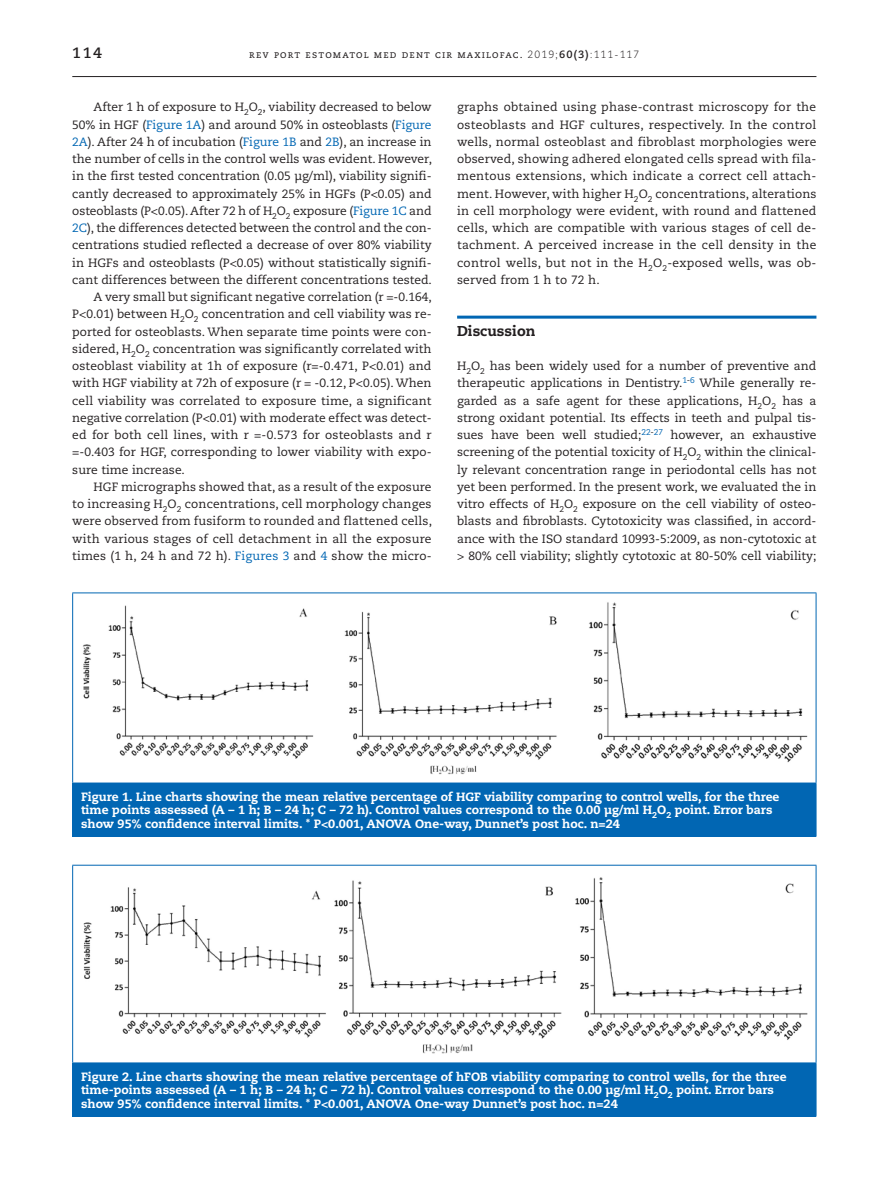
<style>
.page{position:relative;width:893px;height:1191px;background:#fff}
.page>*{position:absolute;margin:0;border:0;box-sizing:border-box;transform-origin:0 0}
.t1{font:700 15px "Caecilia LT Std";color:#231f20}
.t2{font:800 14.25px "Caecilia LT Std";color:#231f20}
.t3{font:12px/17.2px "Caecilia LT Std";letter-spacing:.005em;color:#231f20;text-align:justify}
.t4{font:800 12px/13.5px "Caecilia LT Std";color:#fff}
.t5{font:10.5px "Caecilia LT Std";letter-spacing:.105em;color:#231f20}
.s1{font-weight:300}
.s2{font-weight:700}
.s3{color:#0166b3}
</style>
<div class="page">
<hr style="left:457px;top:316px;width:359px;height:3px;background:#0166b3">
<div style="left:73px;top:783px;width:743px;height:53px;background:#0166b3"></div>
<hr style="left:72px;top:593px;width:1px;height:189px;background:#0166b3">
<hr style="left:72px;top:592px;width:744px;height:1px;background:#0166b3">
<hr style="left:816px;top:593px;width:1px;height:189px;background:#0166b3">
<hr style="left:72px;top:783px;width:1px;height:53px;background:#0166b3">
<hr style="left:72px;top:782px;width:744px;height:1px;background:#0166b3">
<hr style="left:816px;top:783px;width:1px;height:53px;background:#0166b3">
<hr style="left:72px;top:836px;width:744px;height:1px;background:#0166b3">
<img style="left:83px;top:602px;width:725px;height:172px">
<div style="left:73px;top:1063px;width:743px;height:53px;background:#0166b3"></div>
<hr style="left:72px;top:865px;width:1px;height:197px;background:#0166b3">
<hr style="left:72px;top:865px;width:744px;height:1px;background:#0166b3">
<hr style="left:816px;top:865px;width:1px;height:197px;background:#0166b3">
<hr style="left:72px;top:1063px;width:1px;height:52px;background:#0166b3">
<hr style="left:72px;top:1062px;width:744px;height:1px;background:#0166b3">
<hr style="left:816px;top:1063px;width:1px;height:52px;background:#0166b3">
<hr style="left:72px;top:1115px;width:744px;height:1px;background:#0166b3">
<img style="left:83px;top:877px;width:725px;height:177px">
<hr style="left:72px;top:76px;width:744px;height:1px;background:#231f20">
<p class="t1" style="left:72px;top:44px;width:31px">114</p>
<p class="t5" style="left:249px;top:49px;width:392px">rev port estomatol med dent cir maxilofac. <span class="s1">2019;</span><span class="s2">60(3)</span><span class="s1">:111-117</span></p>
<p class="t3" style="left:94px;top:99px;width:340px">After 1 h of exposure to H<sub>2</sub>O<sub>2</sub>, viability decreased to below</p>
<p class="t3" style="left:72px;top:116px;width:361px">50% in HGF (<span class="s3">Figure 1A</span>) and around 50% in osteoblasts (<span class="s3">Figure</span></p>
<p class="t3" style="left:72px;top:133px;width:361px"><span class="s3">2A</span>). After 24 h of incubation (<span class="s3">Figure 1B</span> and <span class="s3">2B</span>), an increase in</p>
<p class="t3" style="left:72px;top:150px;width:361px">the number of cells in the control wells was evident. However,</p>
<p class="t3" style="left:72px;top:168px;width:361px">in the first tested concentration (0.05 µg/ml), viability signifi-</p>
<p class="t3" style="left:72px;top:185px;width:361px">cantly decreased to approximately 25% in HGFs (P&lt;0.05) and</p>
<p class="t3" style="left:72px;top:202px;width:361px">osteoblasts (P&lt;0.05). After 72 h of H<sub>2</sub>O<sub>2</sub> exposure (<span class="s3">Figure 1C</span> and</p>
<p class="t3" style="left:72px;top:219px;width:361px"><span class="s3">2C</span>), the differences detected between the control and the con-</p>
<p class="t3" style="left:72px;top:237px;width:361px">centrations studied reflected a decrease of over 80% viability</p>
<p class="t3" style="left:72px;top:254px;width:361px">in HGFs and osteoblasts (P&lt;0.05) without statistically signifi-</p>
<p class="t3" style="left:72px;top:271px;width:361px">cant differences between the different concentrations tested.</p>
<p class="t3" style="left:94px;top:288px;width:340px">A very small but significant negative correlation (r =-0.164,</p>
<p class="t3" style="left:72px;top:306px;width:361px">P&lt;0.01) between H<sub>2</sub>O<sub>2</sub> concentration and cell viability was re-</p>
<p class="t3" style="left:72px;top:323px;width:361px">ported for osteoblasts. When separate time points were con-</p>
<p class="t3" style="left:72px;top:340px;width:361px">sidered, H<sub>2</sub>O<sub>2</sub> concentration was significantly correlated with</p>
<p class="t3" style="left:72px;top:357px;width:361px">osteoblast viability at 1h of exposure (r=-0.471, P&lt;0.01) and</p>
<p class="t3" style="left:72px;top:375px;width:361px">with HGF viability at 72h of exposure (r = -0.12, P&lt;0.05). When</p>
<p class="t3" style="left:72px;top:392px;width:361px">cell viability was correlated to exposure time, a significant</p>
<p class="t3" style="left:72px;top:409px;width:361px">negative correlation (P&lt;0.01) with moderate effect was detect-</p>
<p class="t3" style="left:72px;top:426px;width:361px">ed for both cell lines, with r =-0.573 for osteoblasts and r</p>
<p class="t3" style="left:72px;top:444px;width:361px">=-0.403 for HGF, corresponding to lower viability with expo-</p>
<p class="t3" style="left:72px;top:461px;width:114px">sure time increase.</p>
<p class="t3" style="left:94px;top:478px;width:340px">HGF micrographs showed that, as a result of the exposure</p>
<p class="t3" style="left:72px;top:495px;width:361px">to increasing H<sub>2</sub>O<sub>2</sub> concentrations, cell morphology changes</p>
<p class="t3" style="left:72px;top:513px;width:361px">were observed from fusiform to rounded and flattened cells,</p>
<p class="t3" style="left:72px;top:530px;width:361px">with various stages of cell detachment in all the exposure</p>
<p class="t3" style="left:72px;top:547px;width:361px">times (1 h, 24 h and 72 h). <span class="s3">Figures 3</span> and <span class="s3">4</span> show the micro-</p>
<p class="t3" style="left:457px;top:99px;width:361px">graphs obtained using phase-contrast microscopy for the osteoblasts and HGF cultures, respectively. In the control wells, normal osteoblast and fibroblast morphologies were observed, showing adhered elongated cells spread with fila&shy;mentous extensions, which indicate a correct cell attach&shy;ment. However, with higher H<sub>2</sub>O<sub>2</sub> concentrations, alterations in cell morphology were evident, with round and flattened cells, which are compatible with various stages of cell de&shy;tachment. A perceived increase in the cell density in the control wells, but not in the H<sub>2</sub>O<sub>2</sub>-exposed wells, was ob&shy;served from 1 h to 72 h.</p>
<p class="t2" style="left:457px;top:322px;width:80px">Discussion</p>
<p class="t3" style="left:457px;top:357px;width:361px">H<sub>2</sub>O<sub>2</sub> has been widely used for a number of preventive and therapeutic applications in Dentistry.<sup>1</sup><sup>-</sup><sup>6</sup> While generally re&shy;garded as a safe agent for these applications, H<sub>2</sub>O<sub>2</sub> has a strong oxidant potential. Its effects in teeth and pulpal tis&shy;sues have been well studied;<sup>22</sup><sup>-</sup><sup>27</sup> however, an exhaustive screening of the potential toxicity of H<sub>2</sub>O<sub>2</sub> within the clinical&shy;ly relevant concentration range in periodontal cells has not yet been performed. In the present work, we evaluated the in vitro effects of H<sub>2</sub>O<sub>2</sub> exposure on the cell viability of osteo&shy;blasts and fibroblasts. Cytotoxicity was classified, in accord&shy;ance with the ISO standard 10993-5:2009, as non-cytotoxic at &gt; 80% cell viability; slightly cytotoxic at 80-50% cell viability;</p>
<p class="t4" style="left:81px;top:790px;width:700px">Figure 1. Line charts showing the mean relative percentage of HGF viability comparing to control wells, for the three time points assessed (A – 1 h; B – 24 h; C – 72 h). Control values correspond to the 0.00 μg/ml H<sub>2</sub>O<sub>2</sub> point. Error bars show 95% confidence interval limits. * P&lt;0.001, ANOVA One-way, Dunnet’s post hoc. n=24</p>
<p class="t4" style="left:81px;top:1069px;width:707px">Figure 2. Line charts showing the mean relative percentage of hFOB viability comparing to control wells, for the three time-points assessed (A – 1 h; B – 24 h; C – 72 h). Control values correspond to the 0.00 μg/ml H<sub>2</sub>O<sub>2</sub> point. Error bars show 95% confidence interval limits. * P&lt;0.001, ANOVA One-way Dunnet’s post hoc. n=24</p>
</div>
